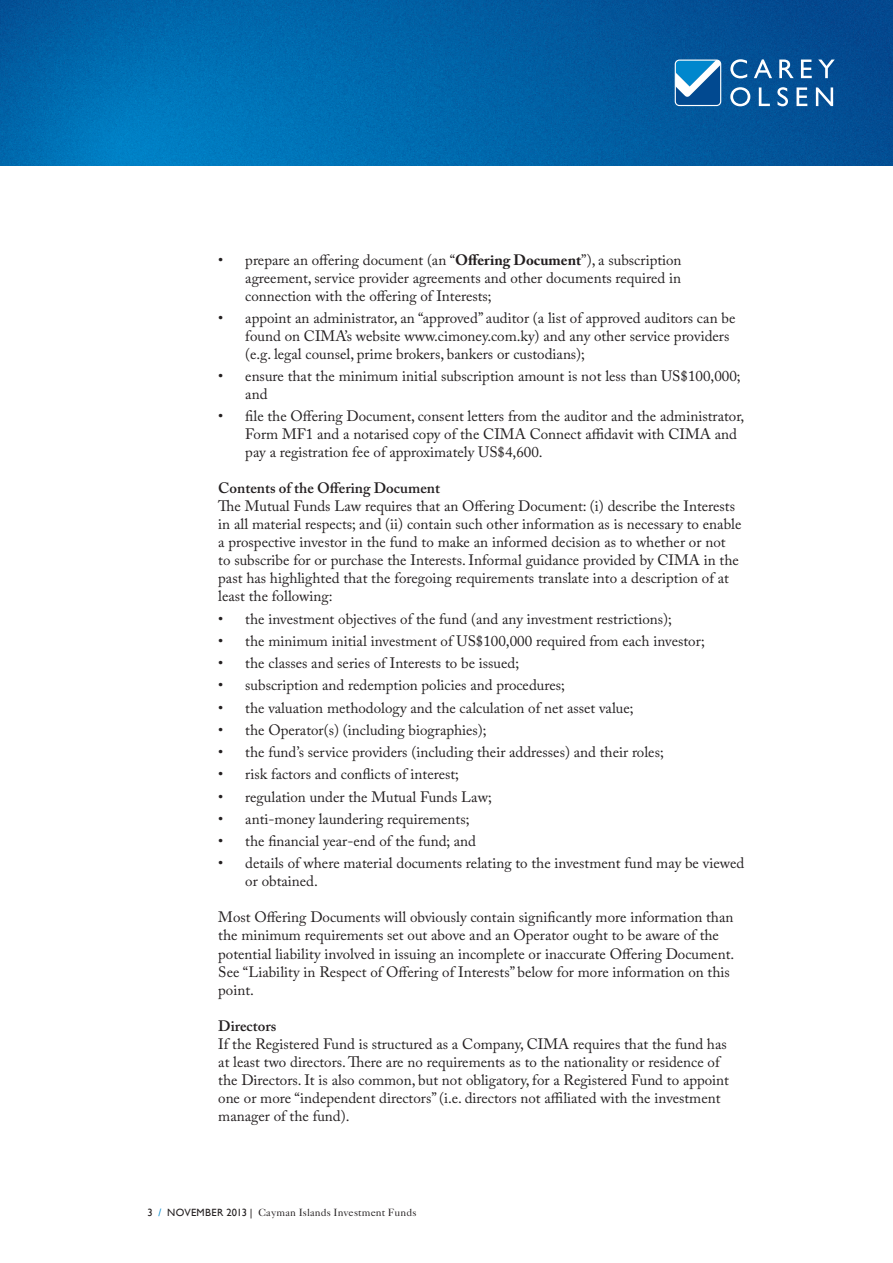
<style>
.page{position:relative;width:893px;height:1263px;background:#fff}
.page>*{position:absolute;margin:0;border:0;box-sizing:border-box;transform-origin:0 0}
.t1{font:15px/18px "Adobe Caslon Pro";color:#231f20}
.t2{font:600 15px "Adobe Caslon Pro";color:#231f20}
.t3{font:10.5px "Caslon 540 LT Std";letter-spacing:.01em;color:#231f20}
.s1{font-weight:700}
.s2{font-family:"Gill Sans"}
.s3{font-family:"Gill Sans";color:#0087cd}
</style>
<div class="page">
<img style="left:0;top:0;width:893px;height:165px">
<svg style="left:730px;top:59px;width:17px;height:19px"></svg>
<svg style="left:754px;top:59px;width:18px;height:19px"></svg>
<svg style="left:779px;top:60px;width:15px;height:18px"></svg>
<svg style="left:801px;top:60px;width:11px;height:18px"></svg>
<svg style="left:818px;top:60px;width:17px;height:18px"></svg>
<svg style="left:730px;top:87px;width:20px;height:19px"></svg>
<svg style="left:759px;top:87px;width:11px;height:19px"></svg>
<svg style="left:777px;top:87px;width:11px;height:19px"></svg>
<svg style="left:816px;top:87px;width:17px;height:19px"></svg>
<svg style="left:796px;top:87px;width:11px;height:19px"></svg>
<svg style="left:675px;top:60px;width:46px;height:46px"></svg>
<p class="t1" style="left:245px;top:250px;width:438px;text-align:justify;text-indent:-27px">• prepare an offering document (an “<span class="s1">Offering Document</span>”), a subscription agreement, service provider agreements and other documents required in connection with the offering of Interests;</p>
<p class="t1" style="left:245px;top:309px;width:492px;text-indent:-27px">• appoint an administrator, an “approved” auditor (a list of approved auditors can be found on CIMA’s website www.cimoney.com.ky) and any other service providers (e.g. legal counsel, prime brokers, bankers or custodians);</p>
<p class="t1" style="left:245px;top:367px;width:497px;text-indent:-27px">• ensure that the minimum initial subscription amount is not less than US$100,000; and</p>
<p class="t1" style="left:245px;top:407px;width:501px;text-indent:-27px">• file the Offering Document, consent letters from the auditor and the administrator,<br>Form MF1 and a notarised copy of the CIMA Connect affidavit with CIMA and pay a registration fee of approximately US$4,600.</p>
<p class="t2" style="left:218px;top:479px;width:223px">Contents of the Offering Document</p>
<p class="t1" style="left:218px;top:497px;width:525px">The Mutual Funds Law requires that an Offering Document: (i) describe the Interests in all material respects; and (ii) contain such other information as is necessary to enable a prospective investor in the fund to make an informed decision as to whether or not to subscribe for or purchase the Interests. Informal guidance provided by CIMA in the past has highlighted that the foregoing requirements translate into a description of at least the following:</p>
<p class="t1" style="left:218px;top:609px;width:455px">• the investment objectives of the fund (and any investment restrictions);</p>
<p class="t1" style="left:218px;top:632px;width:488px">• the minimum initial investment of US$100,000 required from each investor;</p>
<p class="t1" style="left:218px;top:654px;width:302px">• the classes and series of Interests to be issued;</p>
<p class="t1" style="left:218px;top:676px;width:348px">• subscription and redemption policies and procedures;</p>
<p class="t1" style="left:218px;top:698px;width:417px">• the valuation methodology and the calculation of net asset value;</p>
<p class="t1" style="left:218px;top:721px;width:270px">• the Operator(s) (including biographies);</p>
<p class="t1" style="left:218px;top:743px;width:447px">• the fund’s service providers (including their addresses) and their roles;</p>
<p class="t1" style="left:218px;top:765px;width:242px">• risk factors and conflicts of interest;</p>
<p class="t1" style="left:218px;top:787px;width:275px">• regulation under the Mutual Funds Law;</p>
<p class="t1" style="left:218px;top:810px;width:253px">• anti-money laundering requirements;</p>
<p class="t1" style="left:218px;top:832px;width:259px">• the financial year-end of the fund; and</p>
<p class="t1" style="left:245px;top:854px;width:500px;text-indent:-27px">• details of where material documents relating to the investment fund may be viewed or obtained.</p>
<p class="t1" style="left:218px;top:908px;width:517px">Most Offering Documents will obviously contain significantly more information than the minimum requirements set out above and an Operator ought to be aware of the potential liability involved in issuing an incomplete or inaccurate Offering Document.<br>See “Liability in Respect of Offering of Interests” below for more information on this point.</p>
<p class="t2" style="left:218px;top:1016px;width:60px">Directors</p>
<p class="t1" style="left:218px;top:1034px;width:512px">If the Registered Fund is structured as a Company, CIMA requires that the fund has at least two directors. There are no requirements as to the nationality or residence of the Directors. It is also common, but not obligatory, for a Registered Fund to appoint one or more “independent directors” (i.e. directors not affiliated with the investment manager of the fund).</p>
<p class="t3" style="left:147px;top:1206px;width:271px"><span class="s2">3</span> <span class="s3">/</span> <span class="s2">NOVEMBER 2013 |</span> Cayman Islands Investment Funds</p>
</div>
